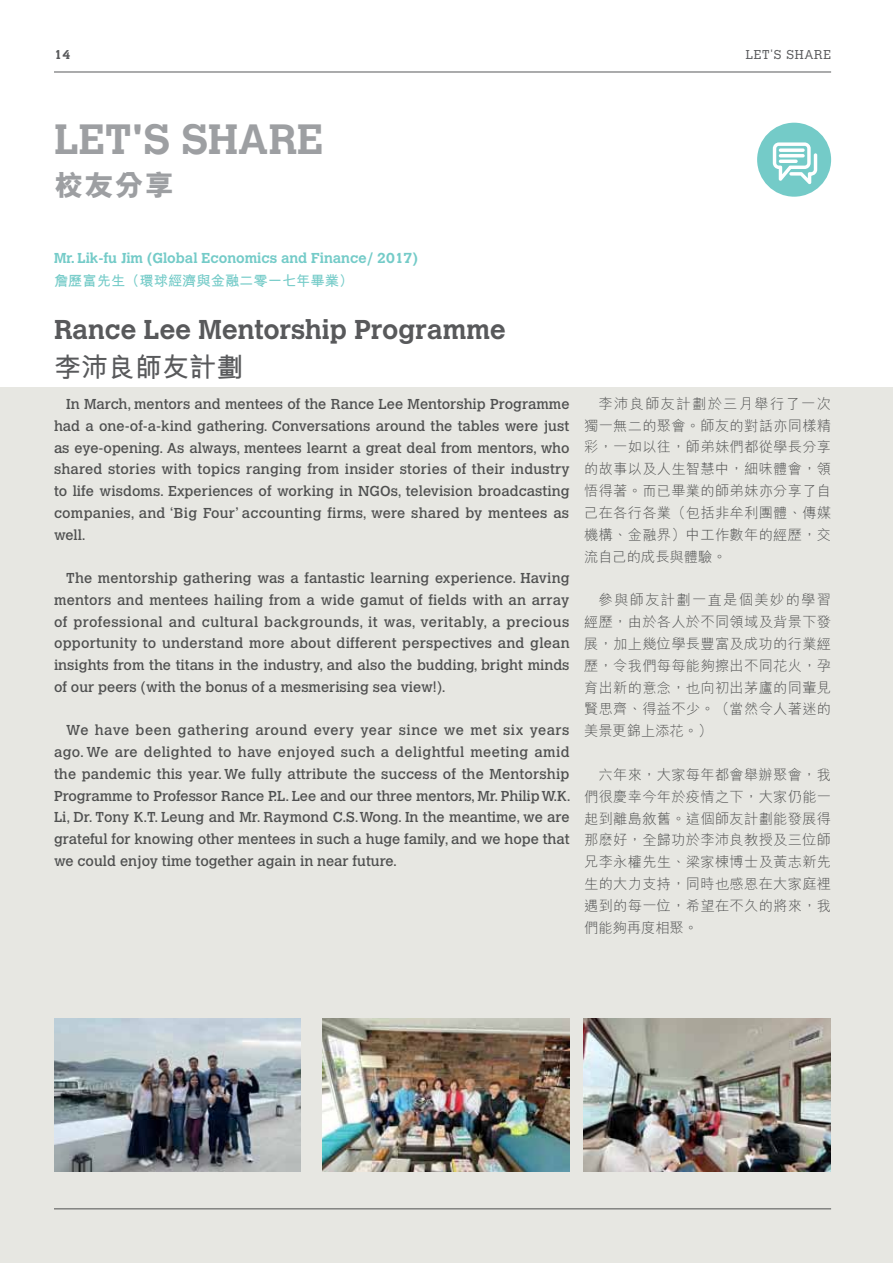
<style>
.page{position:relative;width:893px;height:1263px;background:#fff}
.page>*{position:absolute;margin:0;border:0;box-sizing:border-box;transform-origin:0 0}
.t1{font:700 42px "Calvert";color:#9d9fa2}
.t2{font:800 29.25px "M Hei HK";color:#9d9fa2}
.t3{font:700 27px "Calvert MT Std";color:#58595b}
.t4{font:700 27px "M Hei HK";color:#58595b}
.t5{font:14.25px/21.8px "Calvert";color:#58595b;text-align:justify}
.t6{font:300 14.25px/21.9px "M Hei HK";letter-spacing:.02em;color:#58595b;text-align:justify}
.t7{font:700 14.25px "Calvert MT Std";color:#74cbc8}
.t8{font:700 14.25px "M Hei HK";color:#74cbc8}
.t9{font:300 12.75px "Calvert MT Std";letter-spacing:.05em;color:#58595b}
.t10{font:700 12.75px "Calvert";color:#58595b}
</style>
<div class="page">
<div style="left:0;top:387px;width:893px;height:876px;background:#e7e7e2"></div>
<hr style="left:54px;top:72px;width:777px;height:1px;background:#58595b">
<hr style="left:54px;top:1208px;width:777px;height:1px;background:#58595b">
<img style="left:54px;top:1018px;width:247px;height:153px">
<img style="left:323px;top:1018px;width:247px;height:153px">
<img style="left:584px;top:1018px;width:247px;height:153px">
<div style="left:757px;top:123px;width:74px;height:74px;background:#74cbc8;border-radius:50%"></div>
<svg style="left:773px;top:142px;width:44px;height:42px"></svg>
<svg style="left:779px;top:148px;width:26px;height:4px"></svg>
<hr style="left:779px;top:154px;width:26px;height:3px;background:#fff;border-radius:2px">
<hr style="left:779px;top:160px;width:19px;height:3px;background:#fff;border-radius:2px">
<p class="t10" style="left:54px;top:47px;width:18px">14</p>
<p class="t9" style="left:746px;top:47px;width:87px">LET'S SHARE</p>
<h1 class="t1" style="left:54px;top:113px;width:270px">LET'S SHARE</h1>
<h2 class="t2" style="left:54px;top:170px;width:121px">校友分享</h2>
<p class="t7" style="left:54px;top:249px;width:365px">Mr. Lik-fu Jim (Global Economics and Finance/ 2017)</p>
<p class="t8" style="left:54px;top:270px;width:301px">詹歷富先生（環球經濟與金融二零一七年畢業）</p>
<h3 class="t3" style="left:54px;top:313px;width:453px">Rance Lee Mentorship Programme</h3>
<h3 class="t4" style="left:54px;top:347px;width:191px">李沛良師友計劃</h3>
<p class="t5" style="left:54px;top:393px;width:517px;text-indent:12px">In March, mentors and mentees of the Rance Lee Mentorship Programme had a one-of-a-kind gathering. Conversations around the tables were just as eye-opening. As always, mentees learnt a great deal from mentors, who shared stories with topics ranging from insider stories of their industry to life wisdoms. Experiences of working in NGOs, television broadcasting companies, and ‘Big Four’ accounting firms, were shared by mentees as well.</p>
<p class="t5" style="left:54px;top:567px;width:517px;text-indent:12px">The mentorship gathering was a fantastic learning experience. Having mentors and mentees hailing from a wide gamut of fields with an array of professional and cultural backgrounds, it was, veritably, a precious opportunity to understand more about different perspectives and glean insights from the titans in the industry, and also the budding, bright minds of our peers (with the bonus of a mesmerising sea view!).</p>
<p class="t5" style="left:54px;top:720px;width:518px;text-indent:12px">We have been gathering around every year since we met six years ago. We are delighted to have enjoyed such a delightful meeting amid the pandemic this year. We fully attribute the success of the Mentorship Programme to Professor Rance P.L. Lee and our three mentors, Mr. Philip W.K.<br>Li, Dr. Tony K.T. Leung and Mr. Raymond C.S. Wong. In the meantime, we are grateful for knowing other mentees in such a huge family, and we hope that we could enjoy time together again in near future.</p>
<p class="t6" style="left:584px;top:392px;width:249px;text-indent:14px">李沛良師友計劃於三月舉行了一次獨一無二的聚會。師友的對話亦同樣精彩，一如以往，師弟妹們都從學長分享的故事以及人生智慧中，細味體會，領悟得著。而已畢業的師弟妹亦分享了自己在各行各業（包括非牟利團體、傳媒機構、金融界）中工作數年的經歷，交流自己的成長與體驗。</p>
<p class="t6" style="left:584px;top:589px;width:249px;text-indent:14px">參與師友計劃一直是個美妙的學習經歷，由於各人於不同領域及背景下發展，加上幾位學長豐富及成功的行業經歷，令我們每每能夠擦出不同花火，孕育出新的意念，也向初出茅廬的同輩見賢思齊、得益不少。（當然令人著迷的美景更錦上添花。）</p>
<p class="t6" style="left:584px;top:763px;width:249px;text-indent:14px">六年來，大家每年都會舉辦聚會，我們很慶幸今年於疫情之下，大家仍能一起到離島敘舊。這個師友計劃能發展得那麽好，全歸功於李沛良教授及三位師兄李永權先生、梁家棟博士及黃志新先生的大力支持，同時也感恩在大家庭裡遇到的每一位，希望在不久的將來，我們能夠再度相聚。</p>
</div>
